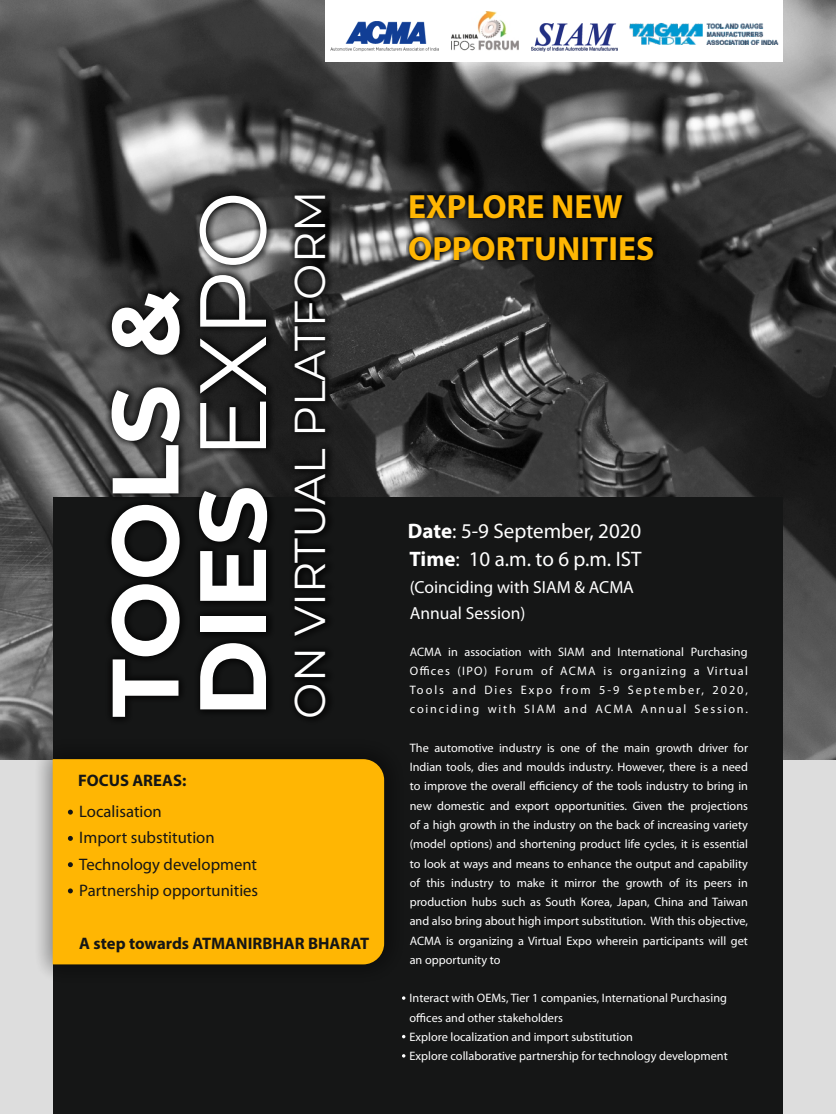
<style>
.page{position:relative;width:836px;height:1114px;background:#fff}
.page>*{position:absolute;margin:0;border:0;box-sizing:border-box;transform-origin:0 0}
.t1{font:700 93.98px/87.5px "Montserrat";color:#fff}
.t2{font:43.23px "Montserrat";letter-spacing:-.005em;color:#fff}
.t3{font:700 33.77px/41.8px "Myriad Pro";color:#ffb603}
.t4{font:21px "Myriad Pro";color:#fff}
.t5{font:17.5px/26.2px "Myriad Pro";color:#fff}
.t6{font:16.62px/26.2px "Myriad Pro";color:#151616}
.t7{font:700 16.62px "Myriad Pro";color:#151616}
.t8{font:12.25px/19.2px "Myriad Pro";color:#fff;text-align:justify}
.s1{font-weight:400}
.s2{font-weight:700}
</style>
<div class="page">
<div style="left:0;top:0;width:835px;height:1113px;background:#ddd"></div>
<img style="left:0;top:0;width:835px;height:759px">
<div style="left:53px;top:496px;width:729px;height:617px;background:#151616"></div>
<div style="left:325px;top:0;width:457px;height:62px;background:#fff"></div>
<div style="left:22px;top:728px;width:393px;height:267px;background:#151616;opacity:.49"></div>
<div style="left:53px;top:759px;width:331px;height:205px;background:#ffb603"></div>
<div style="left:101px;top:185px;width:235px;height:542px;background:#151616;opacity:.98"></div>
<svg style="left:68px;top:809px;width:5px;height:5px"></svg>
<svg style="left:68px;top:835px;width:5px;height:5px"></svg>
<svg style="left:68px;top:862px;width:5px;height:5px"></svg>
<svg style="left:68px;top:888px;width:5px;height:5px"></svg>
<div style="left:406px;top:191px;width:250px;height:72px;background:#151616;opacity:.98"></div>
<img style="left:531px;top:24px;width:86px;height:27px">
<img style="left:330px;top:21px;width:109px;height:30px">
<img style="left:451px;top:11px;width:68px;height:39px">
<img style="left:629px;top:23px;width:149px;height:22px">
<h1 class="t1" style="left:101px;top:717px;width:527px;rotate:-90deg">TOOLS &amp;<br>DIES <span class="s1">EXPO</span></h1>
<h3 class="t7" style="left:78px;top:773px;width:110px">FOCUS AREAS:</h3>
<h2 class="t2" style="left:283px;top:718px;width:529px;rotate:-90deg">ON VIRTUAL PLATFORM</h2>
<h3 class="t6" style="left:79px;top:799px;width:180px">Localisation<br>Import substitution<br>Technology development<br>Partnership opportunities</h3>
<h3 class="t7" style="left:79px;top:935px;width:291px">A step towards ATMANIRBHAR BHARAT</h3>
<h3 class="t3" style="left:408px;top:188px;width:248px">EXPLORE NEW<br>OPPORTUNITIES</h3>
<h3 class="t4" style="left:408px;top:522px;width:235px"><span class="s2">Date</span>: 5-9 September, 2020</h3>
<h3 class="t4" style="left:410px;top:550px;width:233px"><span class="s2">Time</span>: 10 a.m. to 6 p.m. IST</h3>
<h3 class="t5" style="left:410px;top:575px;width:226px">(Coinciding with SIAM &amp; ACMA<br>Annual Session)</h3>
<p class="t8" style="left:410px;top:643px;width:340px">ACMA in association with SIAM and International Purchasing Offices (IPO) Forum of ACMA is organizing a Virtual Tools and Dies Expo from 5-9 September, 2020, coinciding with SIAM and ACMA Annual Session.</p>
<p class="t8" style="left:410px;top:739px;width:340px">The automotive industry is one of the main growth driver for Indian tools, dies and moulds industry. However, there is a need to improve the overall efficiency of the tools industry to bring in new domestic and export opportunities. Given the projections of a high growth in the industry on the back of increasing variety (model options) and shortening product life cycles, it is essential to look at ways and means to enhance the output and capability of this industry to make it mirror the growth of its peers in production hubs such as South Korea, Japan, China and Taiwan and also bring about high import substitution. With this objective, ACMA is organizing a Virtual Expo wherein participants will get an opportunity to</p>
<p class="t8" style="left:409px;top:989px;width:320px;text-align:left">Interact with OEMs, Tier 1 companies, International Purchasing offices and other stakeholders<br>Explore localization and import substitution<br>Explore collaborative partnership for technology development</p>
</div>
